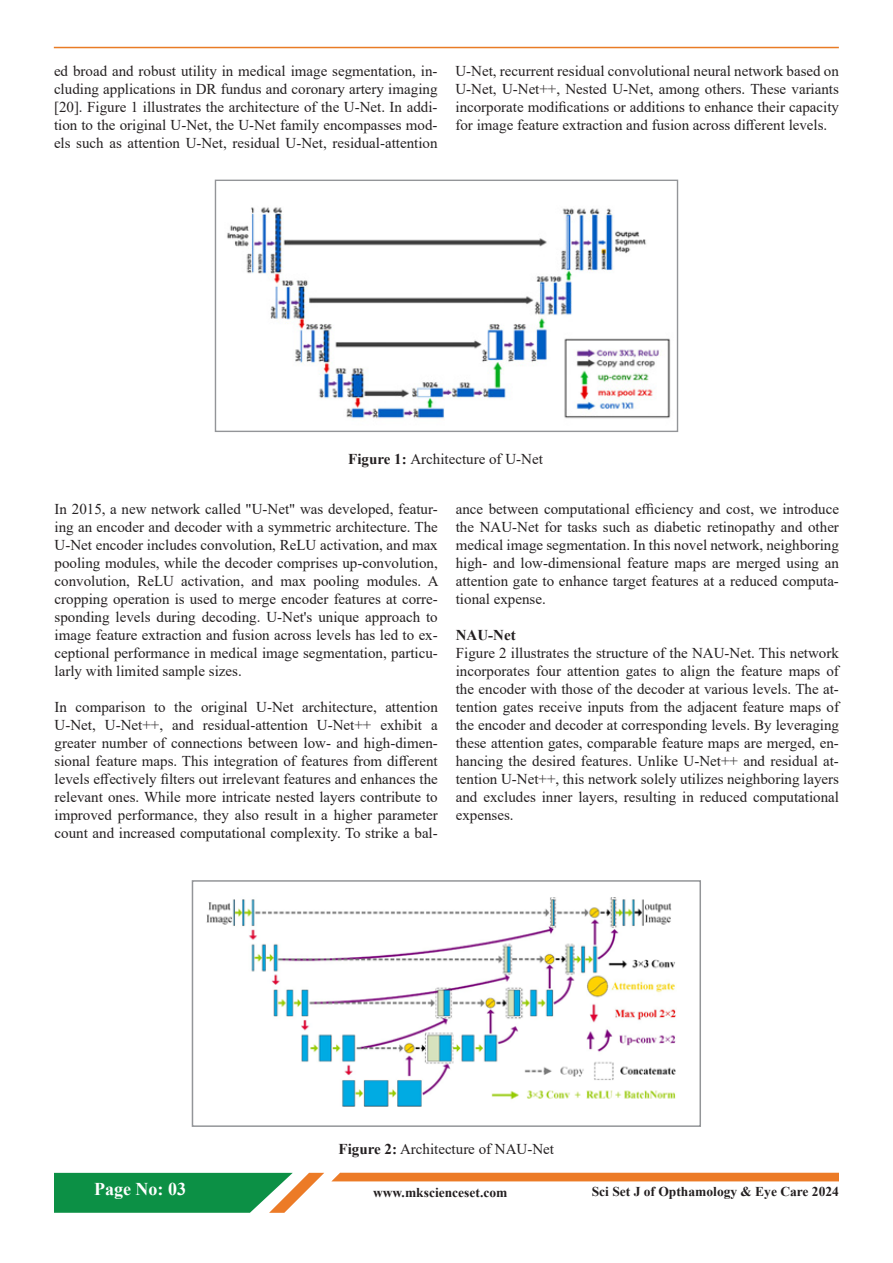
<style>
.page{position:relative;width:893px;height:1263px;background:#fff}
.page>*{position:absolute;margin:0;border:0;box-sizing:border-box;transform-origin:0 0}
.t1{font:700 18px "Times New Roman";color:#fff}
.t2{font:15px/18px "Times New Roman";color:#231f20;text-align:justify}
.t3{font:700 15px "Times New Roman";color:#231f20}
.t4{font:700 13.5px "Times New Roman";color:#231f20}
.s1{font-weight:700}
</style>
<div class="page">
<hr style="left:54px;top:47px;width:785px;height:1px;background:#e97c25">
<svg style="left:54px;top:1173px;width:270px;height:40px"></svg>
<svg style="left:331px;top:1173px;width:508px;height:9px"></svg>
<img style="left:227px;top:207px;width:444px;height:212px">
<div style="left:215px;top:180px;width:463px;height:252px;border:1px solid #939598"></div>
<img style="left:206px;top:897px;width:470px;height:210px">
<div style="left:192px;top:880px;width:509px;height:247px;border:2px solid #939598"></div>
<p class="t2" style="left:54px;top:61px;width:385px">ed broad and robust utility in medical image segmentation, in&shy;cluding applications in DR fundus and coronary artery imaging [20]. Figure 1 illustrates the architecture of the U-Net. In addi&shy;tion to the original U-Net, the U-Net family encompasses mod&shy;els such as attention U-Net, residual U-Net, residual-attention</p>
<p class="t2" style="left:455px;top:61px;width:385px">U-Net, recurrent residual convolutional neural network based on U-Net, U-Net++, Nested U-Net, among others. These variants incorporate modifications or additions to enhance their capacity for image feature extraction and fusion across different levels.</p>
<p class="t2" style="left:348px;top:450px;width:196px"><span class="s1">Figure 1:</span> Architecture of U-Net</p>
<p class="t2" style="left:55px;top:500px;width:385px">In 2015, a new network called "U-Net" was developed, featur&shy;ing an encoder and decoder with a symmetric architecture. The U-Net encoder includes convolution, ReLU activation, and max pooling modules, while the decoder comprises up-convolution, convolution, ReLU activation, and max pooling modules. A cropping operation is used to merge encoder features at corre&shy;sponding levels during decoding. U-Net's unique approach to image feature extraction and fusion across levels has led to ex&shy;ceptional performance in medical image segmentation, particu&shy;larly with limited sample sizes.</p>
<p class="t2" style="left:55px;top:698px;width:385px">In comparison to the original U-Net architecture, attention U-Net, U-Net++, and residual-attention U-Net++ exhibit a greater number of connections between low- and high-dimen&shy;sional feature maps. This integration of features from different levels effectively filters out irrelevant features and enhances the relevant ones. While more intricate nested layers contribute to improved performance, they also result in a higher parameter count and increased computational complexity. To strike a bal-</p>
<p class="t2" style="left:456px;top:500px;width:385px">ance between computational efficiency and cost, we introduce the NAU-Net for tasks such as diabetic retinopathy and other medical image segmentation. In this novel network, neighboring high- and low-dimensional feature maps are merged using an attention gate to enhance target features at a reduced computa&shy;tional expense.</p>
<p class="t3" style="left:456px;top:624px;width:61px">NAU-Net</p>
<p class="t2" style="left:456px;top:644px;width:385px">Figure 2 illustrates the structure of the NAU-Net. This network incorporates four attention gates to align the feature maps of the encoder with those of the decoder at various levels. The at&shy;tention gates receive inputs from the adjacent feature maps of the encoder and decoder at corresponding levels. By leveraging these attention gates, comparable feature maps are merged, en&shy;hancing the desired features. Unlike U-Net++ and residual at&shy;tention U-Net++, this network solely utilizes neighboring layers and excludes inner layers, resulting in reduced computational expenses.</p>
<p class="t2" style="left:339px;top:1140px;width:217px"><span class="s1">Figure 2:</span> Architecture of NAU-Net</p>
<p class="t1" style="left:94px;top:1176px;width:93px">Page No: 03</p>
<p class="t4" style="left:373px;top:1183px;width:136px">www.mkscienceset.com</p>
<p class="t4" style="left:592px;top:1182px;width:249px">Sci Set J of Opthamology &amp; Eye Care 2024</p>
</div>
